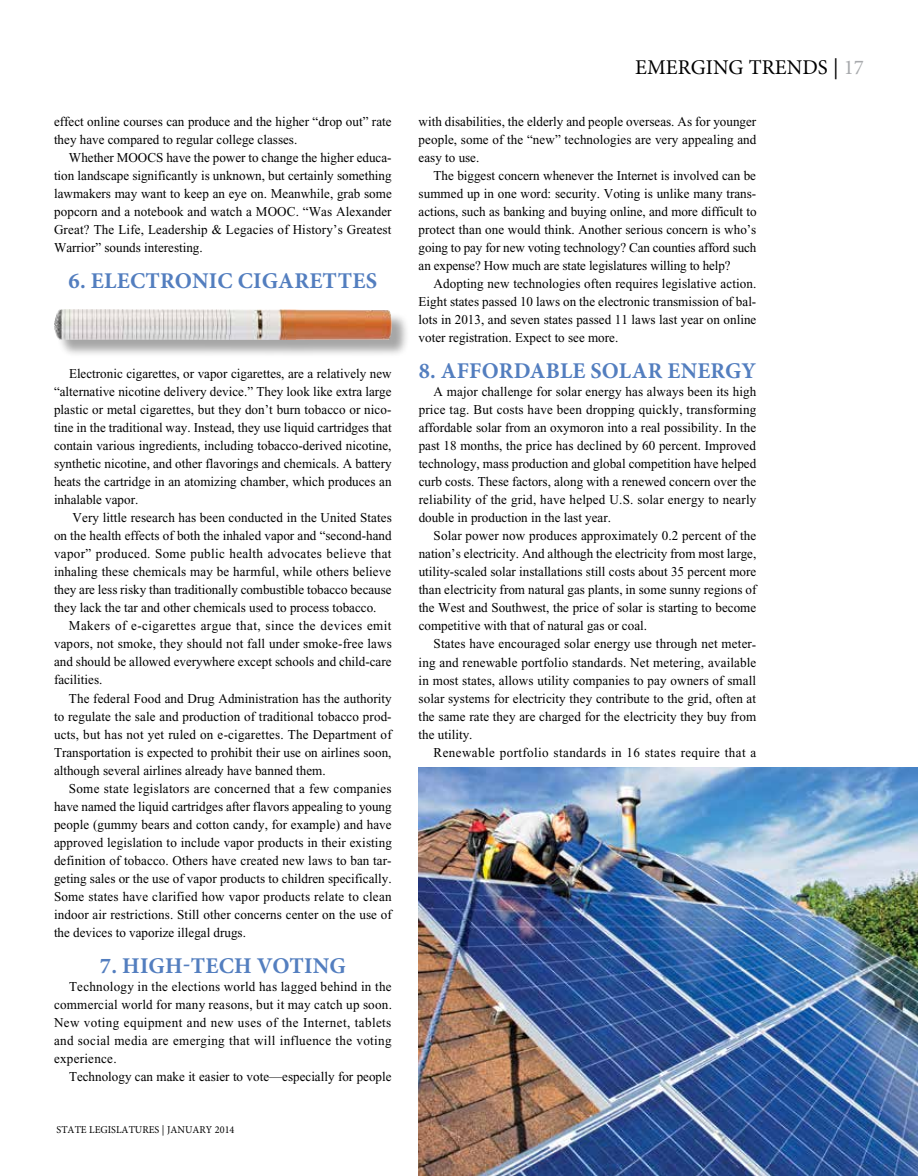
<style>
.page{position:relative;width:918px;height:1176px;background:#fff}
.page>*{position:absolute;margin:0;border:0;box-sizing:border-box;transform-origin:0 0}
.t1{font:700 22.5px "Minion Pro";letter-spacing:.01em;color:#537ebf}
.t2{font:21px "Minion Pro";color:#000}
.t3{font:13.5px/18px "Times New Roman";color:#000;text-align:justify}
.t4{font:13.5px "Times New Roman";letter-spacing:.03em;color:#000}
.t5{font:10.5px "Minion Pro";color:#000}
.s1{color:#a7a9ac}
</style>
<div class="page">
<img style="left:419px;top:767px;width:499px;height:408px">
<div style="left:57px;top:311px;width:353px;height:47px;background:#000;opacity:.35"></div>
<img style="left:54px;top:309px;width:338px;height:30px">
<p class="t3" style="left:54px;top:113px;width:339px">effect online courses can produce and the higher “drop out” rate they have compared to regular college classes.</p>
<p class="t3" style="left:54px;top:149px;width:339px;text-indent:15px">Whether MOOCS have the power to change the higher educa&shy;tion landscape significantly is unknown, but certainly something lawmakers may want to keep an eye on. Meanwhile, grab some popcorn and a notebook and watch a MOOC. “Was Alexander Great? The Life, Leadership &amp; Legacies of History’s Greatest Warrior” sounds interesting.</p>
<h1 class="t1" style="left:69px;top:265px;width:310px">6. ELECTRONIC CIGARETTES</h1>
<p class="t3" style="left:54px;top:365px;width:339px;text-indent:15px">Electronic cigarettes, or vapor cigarettes, are a relatively new “alternative nicotine delivery device.” They look like extra large plastic or metal cigarettes, but they don’t burn tobacco or nico&shy;tine in the traditional way. Instead, they use liquid cartridges that contain various ingredients, including tobacco-derived nicotine, synthetic nicotine, and other flavorings and chemicals. A battery heats the cartridge in an atomizing chamber, which produces an inhalable vapor.</p>
<p class="t3" style="left:54px;top:509px;width:339px;text-indent:19px">Very little research has been conducted in the United States on the health effects of both the inhaled vapor and “second-hand vapor” produced. Some public health advocates believe that inhaling these chemicals may be harmful, while others believe they are less risky than traditionally combustible tobacco because they lack the tar and other chemicals used to process tobacco.</p>
<p class="t3" style="left:54px;top:616px;width:339px;text-indent:15px">Makers of e-cigarettes argue that, since the devices emit vapors, not smoke, they should not fall under smoke-free laws and should be allowed everywhere except schools and child-care facilities.</p>
<p class="t3" style="left:54px;top:688px;width:339px;text-indent:15px">The federal Food and Drug Administration has the authority to regulate the sale and production of traditional tobacco prod&shy;ucts, but has not yet ruled on e-cigarettes. The Department of Transportation is expected to prohibit their use on airlines soon, although several airlines already have banned them.</p>
<p class="t3" style="left:54px;top:779px;width:339px;text-indent:15px">Some state legislators are concerned that a few companies have named the liquid cartridges after flavors appealing to young people (gummy bears and cotton candy, for example) and have approved legislation to include vapor products in their existing definition of tobacco. Others have created new laws to ban tar&shy;geting sales or the use of vapor products to children specifically.<br>Some states have clarified how vapor products relate to clean indoor air restrictions. Still other concerns center on the use of the devices to vaporize illegal drugs.</p>
<h1 class="t1" style="left:100px;top:949px;width:247px">7. HIGH-TECH VOTING</h1>
<p class="t3" style="left:54px;top:977px;width:339px;text-indent:15px">Technology in the elections world has lagged behind in the commercial world for many reasons, but it may catch up soon.<br>New voting equipment and new uses of the Internet, tablets and social media are emerging that will influence the voting experience.</p>
<p class="t3" style="left:69px;top:1067px;width:324px">Technology can make it easier to vote—especially for people</p>
<p class="t5" style="left:57px;top:1122px;width:179px">STATE LEGISLATURES | JANUARY 2014</p>
<h2 class="t2" style="left:635px;top:53px;width:230px">EMERGING TRENDS | <span class="s1">17</span></h2>
<p class="t3" style="left:419px;top:113px;width:339px">with disabilities, the elderly and people overseas. As for younger people, some of the “new” technologies are very appealing and easy to use.</p>
<p class="t3" style="left:419px;top:166px;width:339px;text-indent:15px">The biggest concern whenever the Internet is involved can be summed up in one word: security. Voting is unlike many trans&shy;actions, such as banking and buying online, and more difficult to protect than one would think. Another serious concern is who’s going to pay for new voting technology? Can counties afford such an expense? How much are state legislatures willing to help?</p>
<p class="t3" style="left:419px;top:275px;width:339px;text-indent:15px">Adopting new technologies often requires legislative action.<br>Eight states passed 10 laws on the electronic transmission of bal&shy;lots in 2013, and seven states passed 11 laws last year on online voter registration. Expect to see more.</p>
<h1 class="t1" style="left:419px;top:355px;width:338px">8. AFFORDABLE SOLAR ENERGY</h1>
<p class="t3" style="left:419px;top:383px;width:339px;text-indent:15px">A major challenge for solar energy has always been its high price tag. But costs have been dropping quickly, transforming affordable solar from an oxymoron into a real possibility. In the past 18 months, the price has declined by 60 percent. Improved technology, mass production and global competition have helped curb costs. These factors, along with a renewed concern over the reliability of the grid, have helped U.S. solar energy to nearly double in production in the last year.</p>
<p class="t3" style="left:419px;top:526px;width:339px;text-indent:15px">Solar power now produces approximately 0.2 percent of the nation’s electricity. And although the electricity from most large, utility-scaled solar installations still costs about 35 percent more than electricity from natural gas plants, in some sunny regions of the West and Southwest, the price of solar is starting to become competitive with that of natural gas or coal.</p>
<p class="t3" style="left:419px;top:634px;width:339px;text-indent:15px">States have encouraged solar energy use through net meter&shy;ing and renewable portfolio standards. Net metering, available in most states, allows utility companies to pay owners of small solar systems for electricity they contribute to the grid, often at the same rate they are charged for the electricity they buy from the utility.</p>
<p class="t4" style="left:434px;top:744px;width:324px">Renewable portfolio standards in 16 states require that a</p>
</div>
